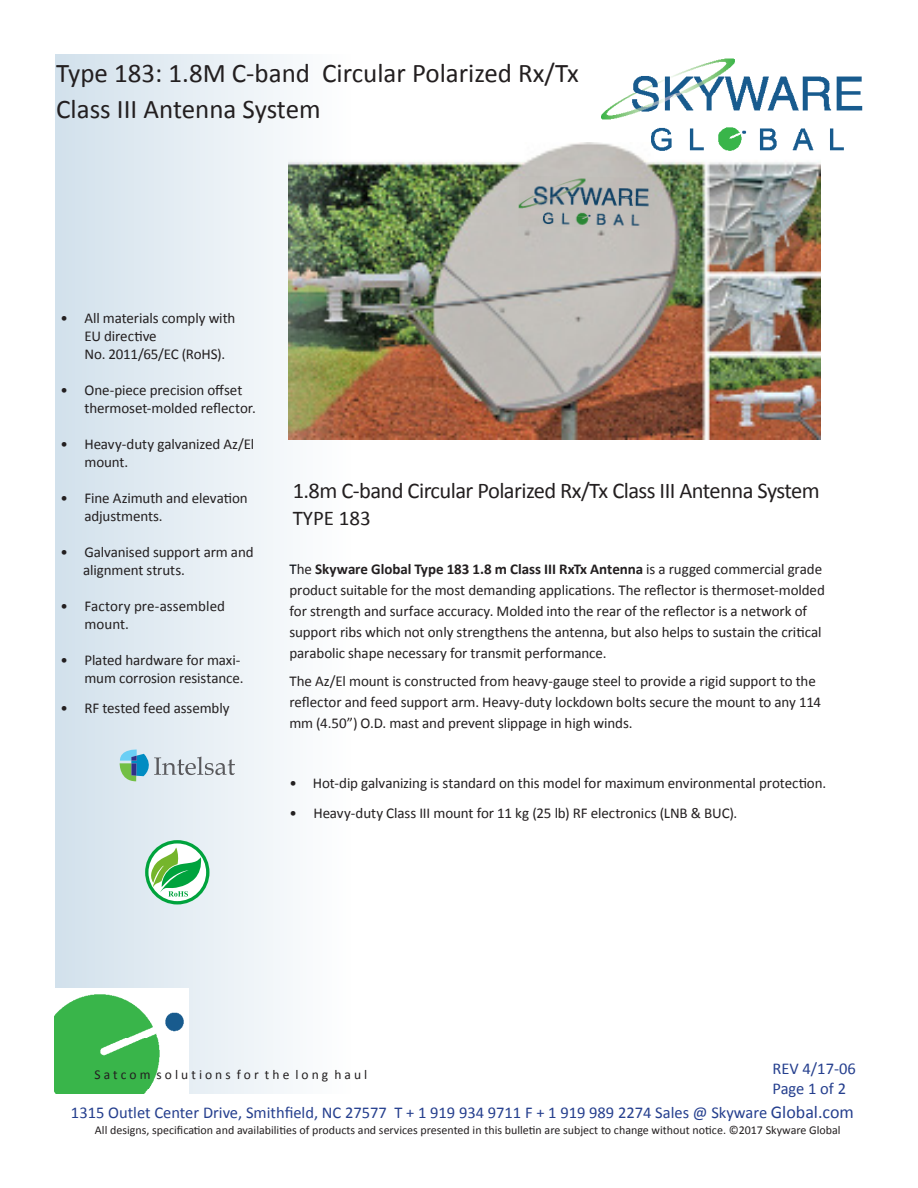
<style>
.page{position:relative;width:918px;height:1188px;background:#fff}
.page>*{position:absolute;margin:0;border:0;box-sizing:border-box;transform-origin:0 0}
.t1{font:27px "Calibri";color:#231f20}
.t2{font:22.5px "Calibri";letter-spacing:-.025em;color:#231f20}
.t3{font:21px "Calibri";color:#231f20}
.t4{font:16.5px/19.8px "Calibri";color:#253f8e}
.t5{font:15px/21px "Calibri";letter-spacing:-.005em;color:#231f20}
.t6{font:13.5px "Calibri";color:#231f20}
.t7{font:12px "Calibri";color:#231f20}
.s1{color:#01060e}
.s2{font-weight:700}
.s3{font-size:18px}
</style>
<div class="page">
<img style="left:350px;top:142px;width:470px;height:297px">
<svg style="left:55px;top:54px;width:295px;height:1040px"></svg>
<img style="left:54px;top:988px;width:134px;height:105px">
<svg style="left:145px;top:840px;width:64px;height:65px"></svg>
<img style="left:519px;top:176px;width:132px;height:22px">
<img style="left:519px;top:195px;width:131px;height:20px">
<img style="left:518px;top:215px;width:132px;height:13px">
<img style="left:602px;top:58px;width:261px;height:96px">
<svg style="left:119px;top:749px;width:116px;height:32px;background:#bad0d5"></svg>
<p class="t1" style="left:56px;top:56px;width:524px">Type 183: 1.8M C-band Circular Polarized Rx/Tx</p>
<p class="t1" style="left:56px;top:92px;width:266px">Class III Antenna System</p>
<p class="t5" style="left:60px;top:308px;width:176px">• All materials comply with</p>
<p class="t5" style="left:84px;top:326px;width:74px">EU directive</p>
<p class="t5" style="left:84px;top:344px;width:142px">No. 2011/65/EC (RoHS).</p>
<p class="t5" style="left:60px;top:380px;width:183px">• One-piece precision offset</p>
<p class="t5" style="left:84px;top:398px;width:173px">thermoset-molded reflector.</p>
<p class="t5" style="left:60px;top:434px;width:195px">• Heavy-duty galvanized Az/El</p>
<p class="t5" style="left:84px;top:452px;width:45px">mount.</p>
<p class="t5" style="left:84px;top:489px;width:165px;line-height:18px;text-indent:-24px">• Fine Azimuth and elevation adjustments.</p>
<p class="t5" style="left:60px;top:542px;width:195px">• Galvanised support arm and</p>
<p class="t5" style="left:83px;top:560px;width:103px">alignment struts.</p>
<p class="t5" style="left:60px;top:596px;width:166px">• Factory pre-assembled</p>
<p class="t5" style="left:84px;top:614px;width:46px">mount.</p>
<p class="t5" style="left:60px;top:650px;width:181px">• Plated hardware for maxi-</p>
<p class="t5" style="left:84px;top:668px;width:161px">mum corrosion resistance.</p>
<p class="t5" style="left:60px;top:698px;width:171px">• RF tested feed assembly</p>
<p class="t2" style="left:293px;top:476px;width:529px">1.8m C-band Circular Polarized Rx/Tx Class III Antenna System</p>
<p class="t3" style="left:293px;top:504px;width:80px">TYPE 183</p>
<p class="t5" style="left:289px;top:558px;width:537px"><span class="s1">T</span>he <span class="s2">Skyware Global Type 183 1.8 m Class III RxTx Antenna</span> is a rugged commercial grade product suitable for the most demanding applications. The reflector is thermoset-molded for strength and surface accuracy. Molded into the rear of the reflector is a network of support ribs which not only strengthens the antenna, but also helps to sustain the critical parabolic shape necessary for transmit performance.</p>
<p class="t5" style="left:289px;top:671px;width:533px">The Az/El mount is constructed from heavy-gauge steel to provide a rigid support to the reflector and feed support arm. Heavy-duty lockdown bolts secure the mount to any 114 mm (4.50”) O.D. mast and prevent slippage in high winds.</p>
<p class="t5" style="left:289px;top:773px;width:538px">• Hot-dip galvanizing is standard on this model for maximum environmental protection.</p>
<p class="t5" style="left:289px;top:803px;width:449px">• Heavy-duty Class III mount for 11 kg (25 lb) RF electronics (LNB &amp; BUC).</p>
<p class="t6" style="left:94px;top:1066px;width:274px">S a t c o m s o l u t i o n s f o r t h e l o n g h a u l</p>
<p class="t4" style="left:772px;top:1059px;width:85px">REV 4/17-06<br>Page 1 of 2</p>
<p class="t4" style="left:71px;top:1102px;width:785px">1315 Outlet Center Drive, Smithfield, NC 27577 T + 1 919 934 9711 F + 1 919 989 2274 Sales @ Skyware <span class="s3">Global.com</span></p>
<p class="t7" style="left:95px;top:1123px;width:747px">All designs, specification and availabilities of products and services presented in this bulletin are subject to change without notice. ©2017 Skyware Global</p>
</div>
